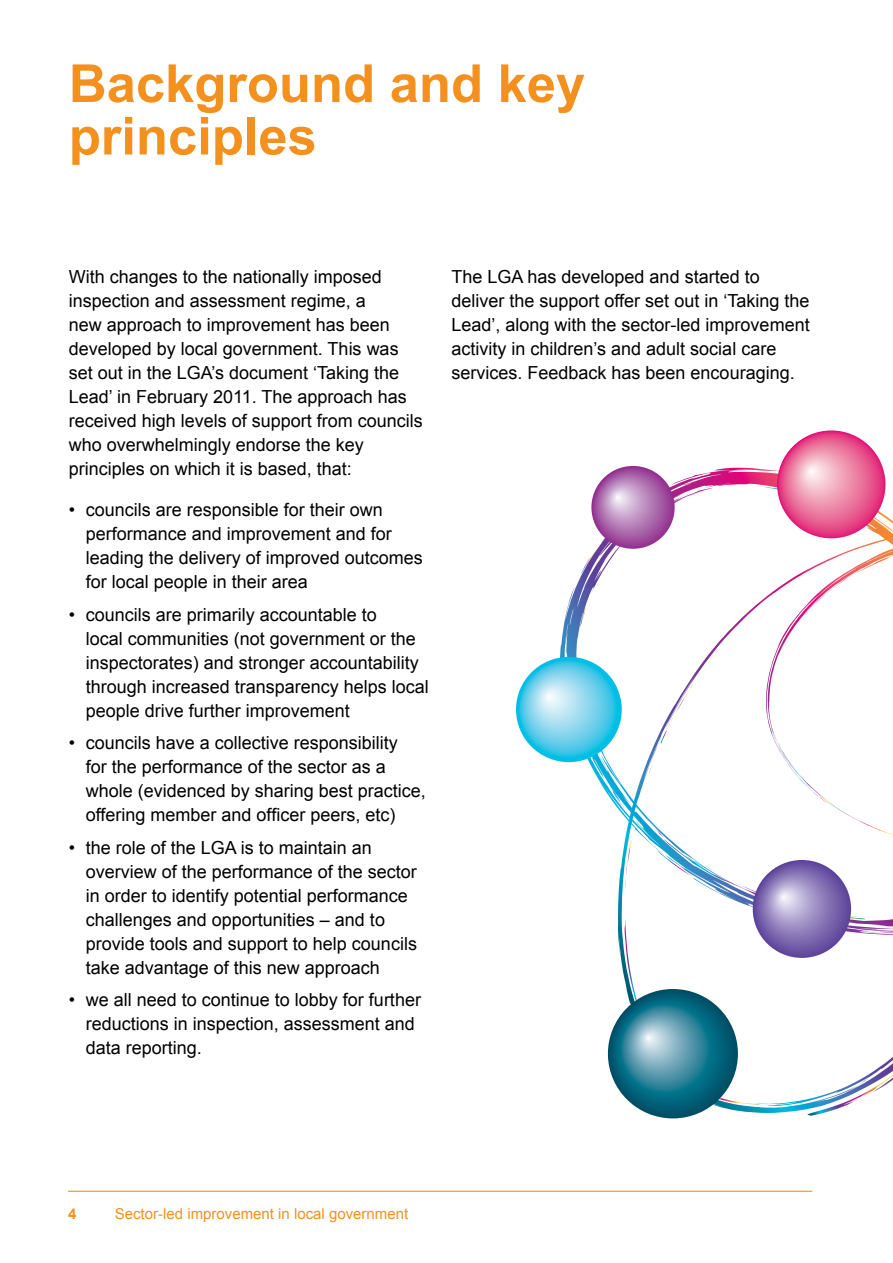
<style>
.page{position:relative;width:893px;height:1263px;background:#fff}
.page>*{position:absolute;margin:0;border:0;box-sizing:border-box;transform-origin:0 0}
.t1{font:700 52.5px/52.5px "Arial";color:#f4901d}
.t2{font:18px/24px "Arial";color:#000}
.t3{font:15px "Arial";color:#f4901d}
.t4{font:700 15px "Arial";color:#f4901d}
</style>
<div class="page">
<hr style="left:68px;top:1191px;width:744px;height:1px;background:#f4901d">
<svg style="left:572px;top:468px;width:321px;height:124px"></svg>
<svg style="left:580px;top:466px;width:124px;height:110px"></svg>
<svg style="left:516px;top:592px;width:377px;height:527px"></svg>
<svg style="left:764px;top:430px;width:122px;height:109px"></svg>
<h1 class="t1" style="left:69px;top:59px;width:518px">Background and key principles</h1>
<p class="t2" style="left:69px;top:265px;width:356px">With changes to the nationally imposed inspection and assessment regime, a<br>new approach to improvement has been developed by local government. This was set out in the LGA’s document ‘Taking the Lead’ in February 2011. The approach has received high levels of support from councils who overwhelmingly endorse the key principles on which it is based, that:</p>
<p class="t2" style="left:86px;top:498px;width:339px;text-indent:-17px">• councils are responsible for their own performance and improvement and for leading the delivery of improved outcomes for local people in their area</p>
<p class="t2" style="left:86px;top:602px;width:345px;text-indent:-17px">• councils are primarily accountable to<br>local communities (not government or the inspectorates) and stronger accountability through increased transparency helps local people drive further improvement</p>
<p class="t2" style="left:86px;top:731px;width:342px;text-indent:-17px">• councils have a collective responsibility<br>for the performance of the sector as a whole (evidenced by sharing best practice, offering member and officer peers, etc)</p>
<p class="t2" style="left:86px;top:835px;width:333px;text-indent:-17px">• the role of the LGA is to maintain an overview of the performance of the sector in order to identify potential performance challenges and opportunities – and to provide tools and support to help councils take advantage of this new approach</p>
<p class="t2" style="left:86px;top:988px;width:337px;text-indent:-17px">• we all need to continue to lobby for further reductions in inspection, assessment and data reporting.</p>
<p class="t2" style="left:451px;top:265px;width:360px">The LGA has developed and started to deliver the support offer set out in ‘Taking the Lead’, along with the sector-led improvement activity in children’s and adult social care services. Feedback has been encouraging.</p>
<p class="t4" style="left:68px;top:1203px;width:10px">4</p>
<p class="t3" style="left:115px;top:1203px;width:295px">Sector-led improvement in local government</p>
</div>
